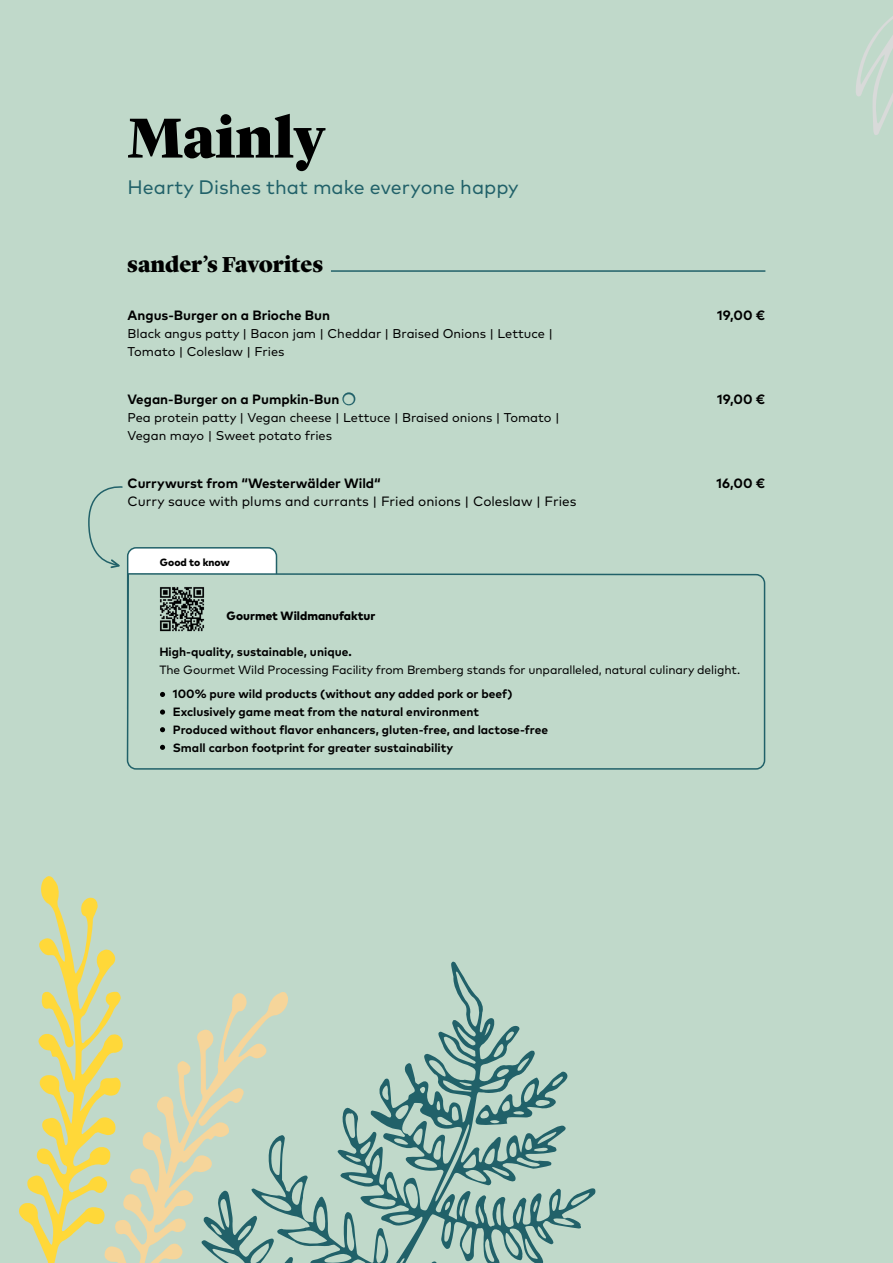
<style>
.page{position:relative;width:893px;height:1263px;background:#c0d9ca}
.page>*{position:absolute;margin:0;border:0;box-sizing:border-box;transform-origin:0 0}
.t1{font:900 58.5px "Lyon Display";color:#000}
.t2{font:900 22.5px "Lyon Display";letter-spacing:-.01em;color:#000}
.t3{font:19.5px "Mark OT";color:#216169}
.t4{font:700 13.5px "Mark OT";color:#000}
.t5{font:13.5px "Mark OT";color:#000}
.t6{font:12.75px/18px "Mark OT";color:#000}
.t7{font:700 12px/18px "Mark OT";color:#000}
.t8{font:12px "Mark OT";letter-spacing:-.01em;color:#000}
.t9{font:800 12px "Mark OT";color:#000}
.t10{font:800 10.5px "Mark OT";color:#000}
.s1{font-weight:400;color:#216169}
</style>
<div class="page">
<div style="left:128px;top:548px;width:148px;height:169px;background:#fff;border-radius:9px"></div>
<div style="left:127px;top:547px;width:150px;height:171px;border:2px solid #216169;border-radius:9px"></div>
<div style="left:126px;top:572px;width:640px;height:198px;background:#c0d9ca"></div>
<hr style="left:331px;top:270px;width:434px;height:2px;background:#216169">
<svg style="left:123px;top:991px;width:23px;height:272px;background:#c7d8c2"></svg>
<svg style="left:17px;top:876px;width:106px;height:387px;background:#d2d89f"></svg>
<svg style="left:146px;top:962px;width:462px;height:301px;background:#acc8b9"></svg>
<svg style="left:87px;top:483px;width:36px;height:85px;background:#b5d1c3"></svg>
<img style="left:157px;top:584px;width:49px;height:49px">
<svg style="left:160px;top:692px;width:5px;height:5px"></svg>
<svg style="left:160px;top:709px;width:5px;height:6px"></svg>
<svg style="left:160px;top:727px;width:5px;height:5px"></svg>
<svg style="left:160px;top:745px;width:5px;height:5px"></svg>
<div style="left:772px;top:0;width:121px;height:158px;background:#c0d9ca"></div>
<h1 class="t1" style="left:128px;top:94px;width:199px">Mainly</h1>
<h3 class="t3" style="left:128px;top:175px;width:393px">Hearty Dishes that make everyone happy</h3>
<h2 class="t2" style="left:127px;top:247px;width:197px">sander’s Favorites</h2>
<p class="t4" style="left:128px;top:306px;width:204px">Angus-Burger on a Brioche Bun</p>
<p class="t6" style="left:128px;top:324px;width:427px">Black angus patty | Bacon jam | Cheddar | Braised Onions | Lettuce |<br>Tomato | Coleslaw | Fries</p>
<p class="t4" style="left:128px;top:390px;width:229px">Vegan-Burger on a Pumpkin-Bun <span class="s1">●</span></p>
<p class="t6" style="left:128px;top:408px;width:434px">Pea protein patty | Vegan cheese | Lettuce | Braised onions | Tomato |<br>Vegan mayo | Sweet potato fries</p>
<p class="t4" style="left:128px;top:474px;width:255px">Currywurst from “Westerwälder Wild“</p>
<p class="t5" style="left:128px;top:492px;width:450px">Curry sauce with plums and currants | Fried onions | Coleslaw | Fries</p>
<p class="t10" style="left:160px;top:555px;width:72px">Good to know</p>
<p class="t4" style="left:717px;top:306px;width:50px">19,00 €</p>
<p class="t4" style="left:717px;top:390px;width:50px">19,00 €</p>
<p class="t4" style="left:717px;top:474px;width:50px">16,00 €</p>
<p class="t9" style="left:227px;top:607px;width:150px">Gourmet Wildmanufaktur</p>
<p class="t7" style="left:159px;top:642px;width:194px">High-quality, sustainable, unique.</p>
<p class="t8" style="left:159px;top:662px;width:582px">The Gourmet Wild Processing Facility from Bremberg stands for unparalleled, natural culinary delight.</p>
<p class="t7" style="left:173px;top:684px;width:377px">100% pure wild products (without any added pork or beef)<br>Exclusively game meat from the natural environment<br>Produced without flavor enhancers, gluten-free, and lactose-free Small carbon footprint for greater sustainability</p>
</div>
